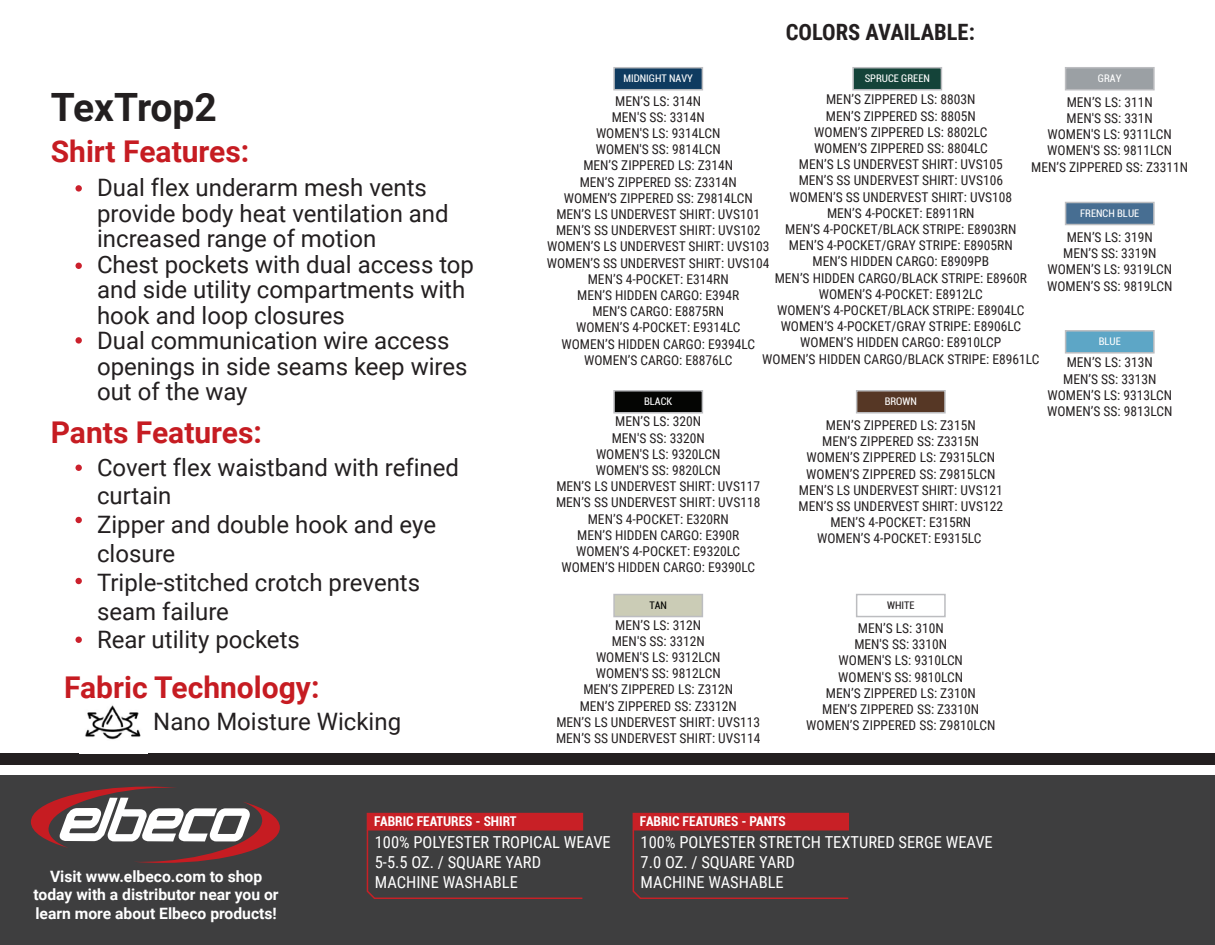
<style>
.page{position:relative;width:1215px;height:945px;background:#fff}
.page>*{position:absolute;margin:0;border:0;box-sizing:border-box;transform-origin:0 0}
.t1{font:700 39px "Roboto";color:#231f20}
.t2{font:700 30px "Roboto";color:#c61c22}
.t3{font:24px/25.5px "Roboto";color:#231f20}
.t4{font:700 22.5px "Roboto Condensed";color:#231f20}
.t5{font:16.5px/19.8px "Roboto Condensed";color:#fff}
.t6{font:700 15.6px/18.8px "Roboto";color:#fff;text-align:center}
.t7{font:13.5px/16.2px "Roboto Condensed";color:#231f20;text-align:center}
.t8{font:700 condensed 13.5px "Roboto";color:#fff}
.t9{font:condensed 10.5px "Roboto";color:#fff}
.t10{font:condensed 10.5px "Roboto";color:#231f20}
.t11{font:condensed 10.5px "Roboto";color:#040503}
</style>
<div class="page">
<div style="left:1px;top:775px;width:1214px;height:170px;background:#3e3e3f"></div>
<div style="left:1px;top:753px;width:1214px;height:12px;background:#231f20"></div>
<svg style="left:31px;top:787px;width:249px;height:76px"></svg>
<div style="left:367px;top:813px;width:216px;height:18px;background:#c82026"></div>
<svg style="left:366px;top:829px;width:218px;height:70px"></svg>
<div style="left:633px;top:813px;width:216px;height:18px;background:#c82026"></div>
<svg style="left:632px;top:829px;width:217px;height:70px"></svg>
<div style="left:613px;top:67px;width:90px;height:23px;background:#0f3b60;border:2px solid #bcbdc0"></div>
<div style="left:613px;top:390px;width:90px;height:24px;background:#040503;border:2px solid #bcbdc0"></div>
<div style="left:613px;top:594px;width:90px;height:23px;background:#cbccb6;border:2px solid #bcbdc0"></div>
<div style="left:852px;top:67px;width:90px;height:23px;background:#144339;border:2px solid #bcbdc0"></div>
<div style="left:1065px;top:330px;width:90px;height:24px;background:#5da6c6;border:2px solid #bcbdc0"></div>
<div style="left:1065px;top:67px;width:90px;height:23px;background:#9ba0a4;border:2px solid #bcbdc0"></div>
<div style="left:856px;top:594px;width:90px;height:23px;background:#fff;border:2px solid #bcbdc0"></div>
<div style="left:1065px;top:202px;width:90px;height:23px;background:#476e92;border:2px solid #bcbdc0"></div>
<div style="left:856px;top:390px;width:90px;height:24px;background:#563725;border:2px solid #bcbdc0"></div>
<div style="left:75px;top:185px;width:7px;height:7px;background:#cb202c;border-radius:50%"></div>
<div style="left:75px;top:263px;width:7px;height:6px;background:#cb202c;border-radius:50%"></div>
<div style="left:75px;top:337px;width:7px;height:7px;background:#cb202c;border-radius:50%"></div>
<div style="left:75px;top:465px;width:7px;height:6px;background:#cb202c;border-radius:50%"></div>
<div style="left:75px;top:578px;width:7px;height:6px;background:#cb202c;border-radius:50%"></div>
<div style="left:75px;top:637px;width:7px;height:6px;background:#cb202c;border-radius:50%"></div>
<div style="left:75px;top:517px;width:7px;height:6px;background:#cb202c;border-radius:50%"></div>
<img style="left:85px;top:705px;width:56px;height:35px">
<h1 class="t1" style="left:51px;top:80px;width:168px">TexTrop2</h1>
<h2 class="t2" style="left:51px;top:130px;width:200px">Shirt Features:</h2>
<p class="t3" style="left:97px;top:174px;width:379px">Dual flex underarm mesh vents provide body heat ventilation and increased range of motion<br>Chest pockets with dual access top and side utility compartments with hook and loop closures<br>Dual communication wire access openings in side seams keep wires out of the way</p>
<h2 class="t2" style="left:51px;top:411px;width:213px">Pants Features:</h2>
<h3 class="t3" style="left:97px;top:452px;width:364px;line-height:28.8px">Covert flex waistband with refined curtain<br>Zipper and double hook and eye closure<br>Triple-stitched crotch prevents seam failure<br>Rear utility pockets</h3>
<h2 class="t2" style="left:64px;top:666px;width:257px">Fabric Technology:</h2>
<h3 class="t3" style="left:153px;top:708px;width:249px">Nano Moisture Wicking</h3>
<h3 class="t4" style="left:786px;top:16px;width:191px">COLORS AVAILABLE:</h3>
<p class="t9" style="left:623px;top:71px;width:71px">MIDNIGHT NAVY</p>
<p class="t7" style="left:547px;top:92px;width:224px">MEN’S LS: 314N<br>MEN'S SS: 3314N<br>WOMEN'S LS: 9314LCN<br>WOMEN'S SS: 9814LCN<br>MEN’S ZIPPERED LS: Z314N<br>MEN’S ZIPPERED SS: Z3314N<br>WOMEN’S ZIPPERED SS: Z9814LCN<br>MEN’S LS UNDERVEST SHIRT: UVS101<br>MEN’S SS UNDERVEST SHIRT: UVS102<br>WOMEN’S LS UNDERVEST SHIRT: UVS103<br>WOMEN’S SS UNDERVEST SHIRT: UVS104<br>MEN’S 4-POCKET: E314RN<br>MEN’S HIDDEN CARGO: E394R<br>MEN’S CARGO: E8875RN<br>WOMEN’S 4-POCKET: E9314LC<br>WOMEN’S HIDDEN CARGO: E9394LC<br>WOMEN’S CARGO: E8876LC</p>
<p class="t9" style="left:644px;top:394px;width:30px">BLACK</p>
<p class="t7" style="left:556px;top:413px;width:206px">MEN’S LS: 320N<br>MEN'S SS: 3320N<br>WOMEN'S LS: 9320LCN<br>WOMEN'S SS: 9820LCN<br>MEN’S LS UNDERVEST SHIRT: UVS117<br>MEN’S SS UNDERVEST SHIRT: UVS118<br>MEN’S 4-POCKET: E320RN<br>MEN’S HIDDEN CARGO: E390R<br>WOMEN’S 4-POCKET: E9320LC<br>WOMEN’S HIDDEN CARGO: E9390LC</p>
<p class="t11" style="left:649px;top:598px;width:19px">TAN</p>
<p class="t7" style="left:556px;top:616px;width:206px">MEN’S LS: 312N<br>MEN'S SS: 3312N<br>WOMEN'S LS: 9312LCN<br>WOMEN'S SS: 9812LCN<br>MEN’S ZIPPERED LS: Z312N<br>MEN’S ZIPPERED SS: Z3312N<br>MEN’S LS UNDERVEST SHIRT: UVS113<br>MEN’S SS UNDERVEST SHIRT: UVS114</p>
<p class="t9" style="left:865px;top:71px;width:67px">SPRUCE GREEN</p>
<p class="t9" style="left:1098px;top:71px;width:25px">GRAY</p>
<p class="t7" style="left:1031px;top:93px;width:159px">MEN’S LS: 311N<br>MEN'S SS: 331N<br>WOMEN'S LS: 9311LCN<br>WOMEN'S SS: 9811LCN<br>MEN’S ZIPPERED SS: Z3311N</p>
<p class="t7" style="left:762px;top:91px;width:279px">MEN’S ZIPPERED LS: 8803N<br>MEN’S ZIPPERED SS: 8805N<br>WOMEN’S ZIPPERED LS: 8802LC<br>WOMEN’S ZIPPERED SS: 8804LC<br>MEN’S LS UNDERVEST SHIRT: UVS105<br>MEN’S SS UNDERVEST SHIRT: UVS106<br>WOMEN’S SS UNDERVEST SHIRT: UVS108<br>MEN’S 4-POCKET: E8911RN<br>MEN’S 4-POCKET/BLACK STRIPE: E8903RN<br>MEN’S 4-POCKET/GRAY STRIPE: E8905RN<br>MEN’S HIDDEN CARGO: E8909PB<br>MEN’S HIDDEN CARGO/BLACK STRIPE: E8960R WOMEN’S 4-POCKET: E8912LC<br>WOMEN’S 4-POCKET/BLACK STRIPE: E8904LC WOMEN’S 4-POCKET/GRAY STRIPE: E8906LC WOMEN’S HIDDEN CARGO: E8910LCP<br>WOMEN’S HIDDEN CARGO/BLACK STRIPE: E8961LC</p>
<p class="t9" style="left:1080px;top:206px;width:61px">FRENCH BLUE</p>
<p class="t7" style="left:1047px;top:229px;width:127px">MEN’S LS: 319N<br>MEN’S SS: 3319N<br>WOMEN’S LS: 9319LCN<br>WOMEN’S SS: 9819LCN</p>
<p class="t9" style="left:1099px;top:334px;width:24px">BLUE</p>
<p class="t7" style="left:1047px;top:354px;width:127px">MEN’S LS: 313N<br>MEN’S SS: 3313N<br>WOMEN’S LS: 9313LCN<br>WOMEN’S SS: 9813LCN</p>
<p class="t9" style="left:885px;top:394px;width:34px">BROWN</p>
<p class="t7" style="left:799px;top:417px;width:206px">MEN’S ZIPPERED LS: Z315N<br>MEN’S ZIPPERED SS: Z3315N<br>WOMEN’S ZIPPERED LS: Z9315LCN<br>WOMEN’S ZIPPERED SS: Z9815LCN<br>MEN’S LS UNDERVEST SHIRT: UVS121<br>MEN’S SS UNDERVEST SHIRT: UVS122<br>MEN’S 4-POCKET: E315RN<br>WOMEN’S 4-POCKET: E9315LC</p>
<p class="t10" style="left:887px;top:598px;width:29px">WHITE</p>
<p class="t7" style="left:806px;top:620px;width:191px">MEN’S LS: 310N<br>MEN'S SS: 3310N<br>WOMEN'S LS: 9310LCN<br>WOMEN'S SS: 9810LCN<br>MEN’S ZIPPERED LS: Z310N<br>MEN’S ZIPPERED SS: Z3310N<br>WOMEN’S ZIPPERED SS: Z9810LCN</p>
<p class="t6" style="left:34px;top:866px;width:247px">Visit www.elbeco.com to shop today with a distributor near you or learn more about Elbeco products!</p>
<p class="t8" style="left:374px;top:812px;width:144px">FABRIC FEATURES - SHIRT</p>
<p class="t5" style="left:375px;top:832px;width:238px">100% POLYESTER TROPICAL WEAVE<br>5-5.5 OZ. / SQUARE YARD<br>MACHINE WASHABLE</p>
<p class="t8" style="left:640px;top:812px;width:147px">FABRIC FEATURES - PANTS</p>
<p class="t5" style="left:641px;top:832px;width:354px">100% POLYESTER STRETCH TEXTURED SERGE WEAVE<br>7.0 OZ. / SQUARE YARD<br>MACHINE WASHABLE</p>
</div>
